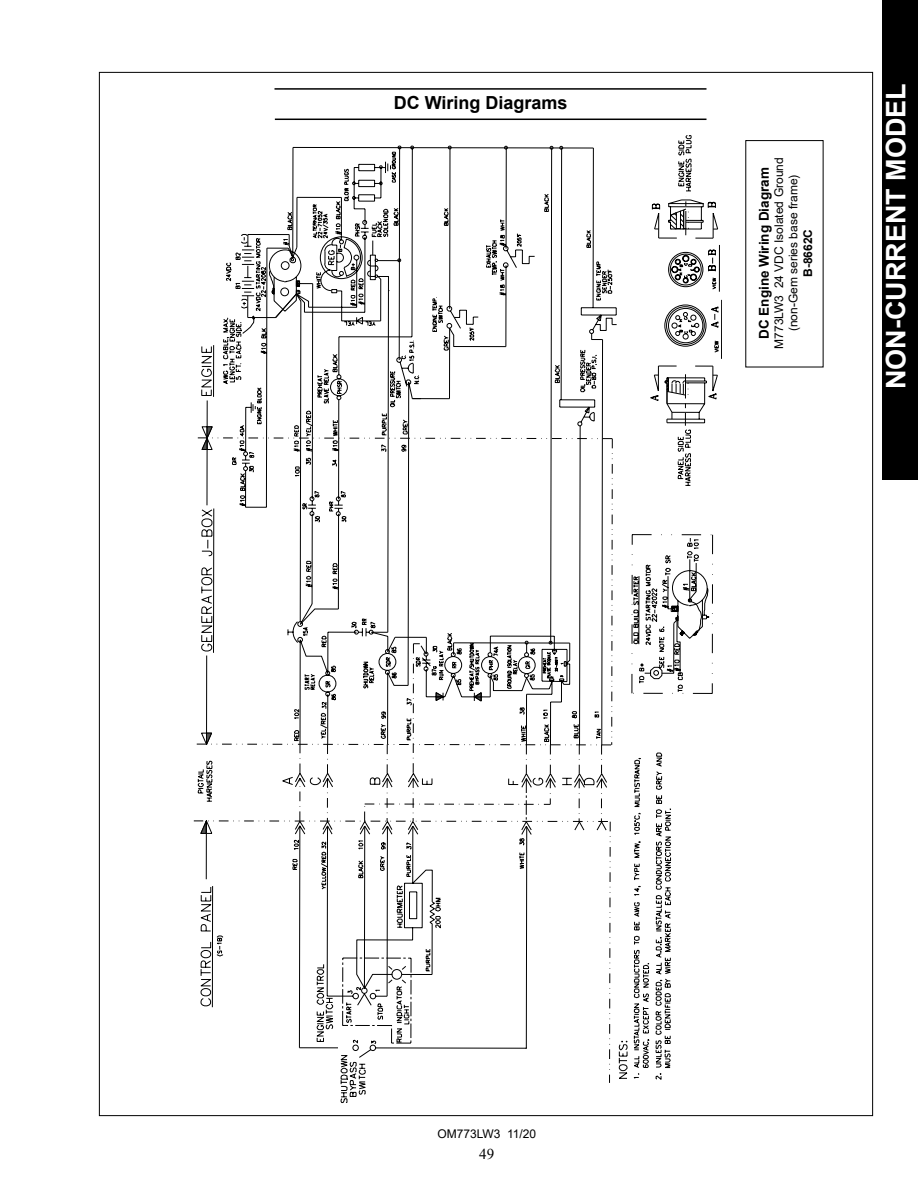
<style>
.page{position:relative;width:918px;height:1188px;background:#fff}
.page>*{position:absolute;margin:0;border:0;box-sizing:border-box;transform-origin:0 0}
.t1{font:700 27px "Arial";color:#fff}
.t2{font:700 18px "Arial";color:#000}
.t3{font:15px "Times New Roman";color:#000}
.t4{font:700 13.5px "Arial";color:#000}
.t5{font:12px/14.4px "Arial";color:#000;text-align:center}
.t6{font:700 12px "Arial";color:#000}
</style>
<div class="page">
<hr style="left:274px;top:88px;width:432px;height:2px;background:#000">
<hr style="left:275px;top:119px;width:431px;height:1px;background:#000">
<svg style="left:717px;top:225px;width:5px;height:153px"></svg>
<svg style="left:634px;top:201px;width:76px;height:774px"></svg>
<svg style="left:631px;top:534px;width:82px;height:160px"></svg>
<svg style="left:613px;top:147px;width:87px;height:546px"></svg>
<svg style="left:193px;top:234px;width:420px;height:850px"></svg>
<svg style="left:268px;top:145px;width:335px;height:601px"></svg>
<div style="left:882px;top:0;width:36px;height:479px;background:#000"></div>
<h2 class="t2" style="left:394px;top:90px;width:175px">DC Wiring Diagrams</h2>
<h1 class="t1" style="left:877px;top:389px;width:307px;rotate:-90deg">NON-CURRENT MODEL</h1>
<p class="t4" style="left:755px;top:339px;width:173px;rotate:-90deg">DC Engine Wiring Diagram</p>
<p class="t5" style="left:772px;top:349px;width:193px;rotate:-90deg">M773LW3 24 VDC Isolated Ground (non-Gem series base frame)</p>
<p class="t6" style="left:799px;top:277px;width:50px;rotate:-90deg">B-8662C</p>
<p class="t5" style="left:437px;top:1127px;width:100px">OM773LW3 11/20</p>
<p class="t3" style="left:479px;top:1143px;width:16px">49</p>
</div>
